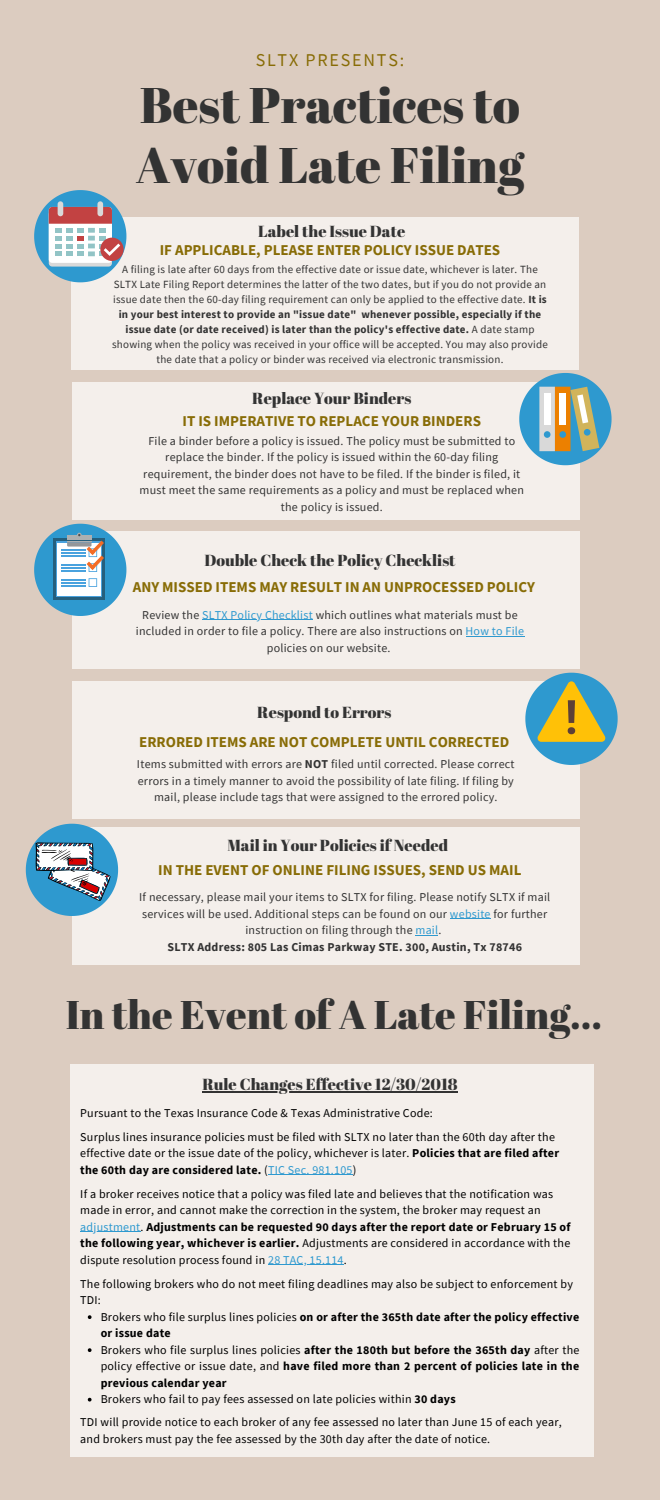
<style>
.page{position:relative;width:660px;height:1500px;background:#dcccc0}
.page>*{position:absolute;margin:0;border:0;box-sizing:border-box;transform-origin:0 0}
.t1{font:50px/60px "Abril Fatface";color:#333}
.t2{font:40px "Abril Fatface";color:#333}
.t3{font:18px "Source Sans Pro";letter-spacing:.1em;color:#886c06}
.t4{font:16px "Abril Fatface";color:#333}
.t5{font:700 15px "Source Sans Pro";color:#886c06}
.t6{font:12px/16.5px "Source Sans Pro";letter-spacing:.02em;color:#000}
.t7{font:12px/16.5px "Source Sans Pro";letter-spacing:.02em;color:#333;text-align:center}
.t8{font:700 12px/16.5px "Source Sans Pro";letter-spacing:.02em;color:#000}
.t9{font:700 12px "Source Sans Pro";letter-spacing:.02em;color:#333}
.t10{font:11px/15px "Source Sans Pro";letter-spacing:.02em;color:#333;text-align:center}
.s1{font-weight:700}
.s2{color:#2e99cf}
.s3{font-weight:400}
</style>
<div class="page">
<div style="left:71px;top:217px;width:508px;height:153px;background:#f4efeb"></div>
<div style="left:72px;top:382px;width:508px;height:138px;background:#f4efeb"></div>
<div style="left:72px;top:531px;width:508px;height:138px;background:#f4efeb"></div>
<div style="left:72px;top:681px;width:508px;height:138px;background:#f4efeb"></div>
<div style="left:72px;top:827px;width:508px;height:138px;background:#f4efeb"></div>
<div style="left:70px;top:1064px;width:524px;height:393px;background:#f4efeb"></div>
<svg style="left:88px;top:1315px;width:4px;height:4px"></svg>
<svg style="left:88px;top:1348px;width:4px;height:4px"></svg>
<svg style="left:88px;top:1398px;width:4px;height:4px"></svg>
<hr style="left:268px;top:1174px;width:85px;height:1px;background:#2e99cf">
<hr style="left:80px;top:1231px;width:60px;height:1px;background:#2e99cf">
<hr style="left:268px;top:1264px;width:76px;height:1px;background:#2e99cf">
<svg style="left:34px;top:190px;width:92px;height:92px"></svg>
<hr style="left:202px;top:619px;width:111px;height:1px;background:#2e99cf">
<hr style="left:466px;top:636px;width:58px;height:1px;background:#2e99cf">
<svg style="left:519px;top:373px;width:93px;height:92px"></svg>
<svg style="left:34px;top:524px;width:92px;height:92px"></svg>
<svg style="left:525px;top:673px;width:93px;height:92px"></svg>
<svg style="left:26px;top:823px;width:92px;height:93px"></svg>
<hr style="left:450px;top:918px;width:41px;height:1px;background:#2e99cf">
<svg style="left:416px;top:935px;width:22px;height:1px"></svg>
<hr style="left:202px;top:1091px;width:256px;height:2px;background:#333">
<p class="t3" style="left:256px;top:48px;width:150px">SLTX PRESENTS:</p>
<p class="t1" style="left:136px;top:74px;width:390px">Best Practices to<br>Avoid Late Filing</p>
<p class="t4" style="left:258px;top:220px;width:148px">Label the Issue Date</p>
<p class="t5" style="left:160px;top:240px;width:342px">IF APPLICABLE, PLEASE ENTER POLICY ISSUE DATES</p>
<p class="t10" style="left:112px;top:261px;width:437px">A filing is late after 60 days from the effective date or issue date, whichever is later. The SLTX Late Filing Report determines the latter of the two dates, but if you do not provide an issue date then the 60-day filing requirement can only be applied to the effective date. <span class="s1">It is in your best interest to provide an "issue date" whenever possible, especially if the issue date (or date received) is later than the policy's effective date.</span> A date stamp showing when the policy was received in your office will be accepted. You may also provide the date that a policy or binder was received via electronic transmission.</p>
<p class="t4" style="left:252px;top:387px;width:161px">Replace Your Binders</p>
<p class="t5" style="left:183px;top:411px;width:300px">IT IS IMPERATIVE TO REPLACE YOUR BINDERS</p>
<p class="t7" style="left:140px;top:432px;width:386px">File a binder before a policy is issued. The policy must be submitted to replace the binder. If the policy is issued within the 60-day filing requirement, the binder does not have to be filed. If the binder is filed, it must meet the same requirements as a policy and must be replaced when the policy is issued.</p>
<p class="t4" style="left:204px;top:550px;width:253px">Double Check the Policy Checklist</p>
<p class="t5" style="left:133px;top:578px;width:404px">ANY MISSED ITEMS MAY RESULT IN AN UNPROCESSED POLICY</p>
<p class="t7" style="left:136px;top:606px;width:390px">Review the <span class="s2">SLTX Policy Checklist</span> which outlines what materials must be included in order to file a policy. There are also instructions on <span class="s2">How to File </span>policies on our website.</p>
<p class="t4" style="left:257px;top:701px;width:136px">Respond to Errors</p>
<p class="t5" style="left:139px;top:732px;width:372px">ERRORED ITEMS ARE NOT COMPLETE UNTIL CORRECTED</p>
<p class="t7" style="left:137px;top:756px;width:379px">Items submitted with errors are <span class="s1">NOT</span> filed until corrected. Please correct errors in a timely manner to avoid the possibility of late filing. If filing by mail, please include tags that were assigned to the errored policy.</p>
<p class="t4" style="left:227px;top:834px;width:222px">Mail in Your Policies if Needed</p>
<p class="t5" style="left:158px;top:860px;width:365px">IN THE EVENT OF ONLINE FILING ISSUES, SEND US MAIL</p>
<p class="t7" style="left:139px;top:889px;width:413px">If necessary, please mail your items to SLTX for filing. Please notify SLTX if mail services will be used. Additional steps can be found on our <span class="s2">website</span> for further instruction on filing through the <span class="s2">mail</span>.</p>
<p class="t9" style="left:167px;top:939px;width:356px">SLTX Address: 805 Las Cimas Parkway STE. 300, Austin, Tx 78746</p>
<p class="t2" style="left:66px;top:986px;width:538px">In the Event of A Late Filing...</p>
<p class="t4" style="left:202px;top:1073px;width:257px">Rule Changes Effective 12/30/2018</p>
<p class="t6" style="left:80px;top:1104px;width:354px">Pursuant to the Texas Insurance Code &amp; Texas Administrative Code:</p>
<p class="t6" style="left:80px;top:1128px;width:480px">Surplus lines insurance policies must be filed with SLTX no later than the 60th day after the effective date or the issue date of the policy, whichever is later. <span class="s1">Policies that are filed after the 60th day are considered late.</span> (<span class="s2">TIC Sec. 981.105</span>)</p>
<p class="t6" style="left:80px;top:1185px;width:492px">If a broker receives notice that a policy was filed late and believes that the notification was made in error, and cannot make the correction in the system, the broker may request an <span class="s2">adjustment</span>. <span class="s1">Adjustments can be requested 90 days after the report date or February 15 of the following year, whichever is earlier.</span> Adjustments are considered in accordance with the dispute resolution process found in <span class="s2">28 TAC, 15.114</span>.</p>
<p class="t6" style="left:80px;top:1275px;width:494px">The following brokers who do not meet filing deadlines may also be subject to enforcement by<br>TDI:</p>
<p class="t8" style="left:101px;top:1308px;width:480px"><span class="s3">Brokers who file surplus lines policies</span> on or after the 365th date after the policy effective or issue date</p>
<p class="t8" style="left:101px;top:1341px;width:480px;text-align:justify"><span class="s3">Brokers who file surplus lines policies</span> after the 180th but before the 365th day <span class="s3">after the policy effective or issue date, and</span> have filed more than 2 percent of policies late in the previous calendar year</p>
<p class="t6" style="left:101px;top:1391px;width:357px">Brokers who fail to pay fees assessed on late policies within <span class="s1">30 days</span></p>
<p class="t6" style="left:80px;top:1414px;width:483px">TDI will provide notice to each broker of any fee assessed no later than June 15 of each year, and brokers must pay the fee assessed by the 30th day after the date of notice.</p>
</div>
